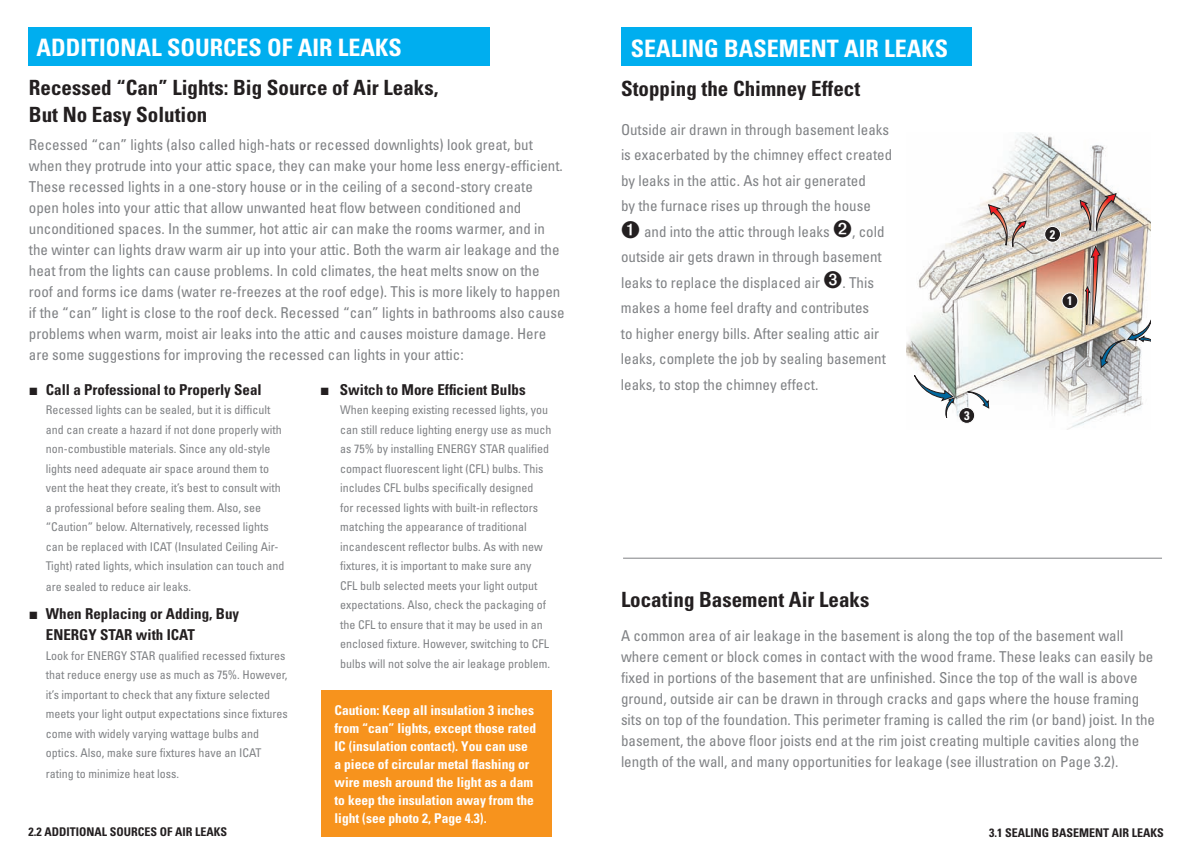
<style>
.page{position:relative;width:1188px;height:864px;background:#fff}
.page>*{position:absolute;margin:0;border:0;box-sizing:border-box;transform-origin:0 0}
.t1{font:700 condensed 24px "Univers";color:#fff}
.t2{font:700 condensed 21px/27px "Univers";color:#231f20}
.t3{font:condensed 15px/21px "Univers";color:#808285}
.t4{font:700 condensed 15px "Univers";color:#231f20}
.t5{font:700 condensed 13.5px/18px "Univers";color:#fff}
.t6{font:700 condensed 12.45px "Univers";color:#fff}
.t7{font:condensed 12px/19.5px "Univers";color:#808285}
.t8{font:700 condensed 12px "Univers";color:#231f20}
.s1{color:#231f20}
</style>
<div class="page">
<hr style="left:623px;top:558px;width:539px;height:1px;background:#808285">
<div style="left:28px;top:28px;width:462px;height:38px;background:#00aeef"></div>
<div style="left:621px;top:28px;width:351px;height:38px;background:#00aeef"></div>
<div style="left:321px;top:691px;width:230px;height:146px;background:#f7931d"></div>
<img style="left:907px;top:133px;width:244px;height:297px">
<svg style="left:967px;top:391px;width:22px;height:17px"></svg>
<svg style="left:914px;top:375px;width:41px;height:43px"></svg>
<svg style="left:988px;top:204px;width:39px;height:43px;background:#c7b7af"></svg>
<svg style="left:1080px;top:193px;width:36px;height:41px"></svg>
<div style="left:1045px;top:226px;width:15px;height:16px;background:#231f20;border-radius:50%"></div>
<div style="left:1044px;top:226px;width:17px;height:17px;border:1px solid #fff;border-radius:50%"></div>
<div style="left:959px;top:408px;width:16px;height:15px;background:#231f20;border-radius:50%"></div>
<div style="left:959px;top:407px;width:16px;height:17px;border:1px solid #fff;border-radius:50%"></div>
<img style="left:1085px;top:246px;width:66px;height:122px">
<div style="left:1062px;top:293px;width:16px;height:16px;background:#231f20;border-radius:50%"></div>
<div style="left:1062px;top:293px;width:16px;height:16px;border:1px solid #fff;border-radius:50%"></div>
<h1 class="t1" style="left:37px;top:32px;width:367px">ADDITIONAL SOURCES OF AIR LEAKS</h1>
<h1 class="t1" style="left:631px;top:34px;width:319px">SEALING BASEMENT AIR LEAKS</h1>
<h2 class="t2" style="left:29px;top:74px;width:411px">Recessed “Can” Lights: Big Source of Air Leaks,<br>But No Easy Solution</h2>
<p class="t3" style="left:29px;top:134px;width:537px">Recessed “can” lights (also called high-hats or recessed downlights) look great, but when they protrude into your attic space, they can make your home less energy-efficient.<br>These recessed lights in a one-story house or in the ceiling of a second-story create open holes into your attic that allow unwanted heat flow between conditioned and unconditioned spaces. In the summer, hot attic air can make the rooms warmer, and in the winter can lights draw warm air up into your attic. Both the warm air leakage and the heat from the lights can cause problems. In cold climates, the heat melts snow on the roof and forms ice dams (water re-freezes at the roof edge). This is more likely to happen if the “can” light is close to the roof deck. Recessed “can” lights in bathrooms also cause problems when warm, moist air leaks into the attic and causes moisture damage. Here are some suggestions for improving the recessed can lights in your attic:</p>
<p class="t4" style="left:29px;top:380px;width:234px">■ Call a Professional to Properly Seal</p>
<p class="t4" style="left:321px;top:380px;width:207px">■ Switch to More Efficient Bulbs</p>
<p class="t7" style="left:46px;top:400px;width:226px">Recessed lights can be sealed, but it is difficult</p>
<p class="t7" style="left:340px;top:400px;width:209px">When keeping existing recessed lights, you</p>
<p class="t7" style="left:46px;top:420px;width:237px">and can create a hazard if not done properly with</p>
<p class="t7" style="left:340px;top:420px;width:213px">can still reduce lighting energy use as much</p>
<p class="t7" style="left:46px;top:439px;width:226px">non-combustible materials. Since any old-style</p>
<p class="t7" style="left:340px;top:439px;width:211px">as 75% by installing ENERGY STAR qualified</p>
<p class="t7" style="left:46px;top:459px;width:225px">lights need adequate air space around them to</p>
<p class="t7" style="left:340px;top:459px;width:205px">compact fluorescent light (CFL) bulbs. This</p>
<p class="t7" style="left:46px;top:478px;width:237px">vent the heat they create, it’s best to consult with</p>
<p class="t7" style="left:340px;top:478px;width:195px">includes CFL bulbs specifically designed</p>
<p class="t7" style="left:46px;top:498px;width:217px">a professional before sealing them. Also, see</p>
<p class="t7" style="left:340px;top:498px;width:199px">for recessed lights with built-in reflectors</p>
<p class="t7" style="left:46px;top:517px;width:225px">“Caution” below. Alternatively, recessed lights</p>
<p class="t7" style="left:340px;top:517px;width:188px">matching the appearance of traditional</p>
<p class="t7" style="left:46px;top:537px;width:234px">can be replaced with ICAT (Insulated Ceiling Air-</p>
<p class="t7" style="left:340px;top:537px;width:204px">incandescent reflector bulbs. As with new</p>
<p class="t7" style="left:46px;top:556px;width:240px">Tight) rated lights, which insulation can touch and</p>
<p class="t7" style="left:340px;top:556px;width:193px">fixtures, it is important to make sure any</p>
<p class="t7" style="left:46px;top:577px;width:147px">are sealed to reduce air leaks.</p>
<p class="t7" style="left:340px;top:576px;width:207px">CFL bulb selected meets your light output expectations. Also, check the packaging of</p>
<p class="t4" style="left:29px;top:605px;width:211px">■ When Replacing or Adding, Buy</p>
<p class="t7" style="left:340px;top:615px;width:204px">the CFL to ensure that it may be used in an</p>
<p class="t4" style="left:46px;top:626px;width:151px">ENERGY STAR with ICAT</p>
<p class="t7" style="left:340px;top:634px;width:211px">enclosed fixture. However, switching to CFL</p>
<p class="t7" style="left:46px;top:645px;width:241px">Look for ENERGY STAR qualified recessed fixtures</p>
<p class="t7" style="left:340px;top:654px;width:211px">bulbs will not solve the air leakage problem.</p>
<p class="t7" style="left:46px;top:665px;width:243px">that reduce energy use as much as 75%. However, it’s important to check that any fixture selected meets your light output expectations since fixtures come with widely varying wattage bulbs and optics. Also, make sure fixtures have an ICAT</p>
<p class="t7" style="left:46px;top:764px;width:135px">rating to minimize heat loss.</p>
<h2 class="t2" style="left:621px;top:74px;width:241px">Stopping the Chimney Effect</h2>
<p class="t3" style="left:621px;top:116px;width:273px;line-height:25.5px">Outside air drawn in through basement leaks is exacerbated by the chimney effect created by leaks in the attic. As hot air generated<br>by the furnace rises up through the house <span class="s1">➊</span> and into the attic through leaks <span class="s1">➋</span>, cold outside air gets drawn in through basement leaks to replace the displaced air <span class="s1">➌</span>. This makes a home feel drafty and contributes<br>to higher energy bills. After sealing attic air leaks, complete the job by sealing basement leaks, to stop the chimney effect.</p>
<p class="t6" style="left:1050px;top:227px;width:7px">2</p>
<p class="t6" style="left:1067px;top:293px;width:7px">1</p>
<p class="t6" style="left:964px;top:408px;width:7px">3</p>
<h2 class="t2" style="left:621px;top:585px;width:250px">Locating Basement Air Leaks</h2>
<p class="t3" style="left:621px;top:625px;width:536px">A common area of air leakage in the basement is along the top of the basement wall where cement or block comes in contact with the wood frame. These leaks can easily be fixed in portions of the basement that are unfinished. Since the top of the wall is above ground, outside air can be drawn in through cracks and gaps where the house framing sits on top of the foundation. This perimeter framing is called the rim (or band) joist. In the basement, the above floor joists end at the rim joist creating multiple cavities along the length of the wall, and many opportunities for leakage (see illustration on Page 3.2).</p>
<p class="t5" style="left:334px;top:701px;width:203px">Caution: Keep all insulation 3 inches from “can” lights, except those rated IC (insulation contact). You can use a piece of circular metal flashing or wire mesh around the light as a dam to keep the insulation away from the light (see photo 2, Page 4.3).</p>
<p class="t8" style="left:28px;top:824px;width:200px">2.2 ADDITIONAL SOURCES OF AIR LEAKS</p>
<p class="t8" style="left:989px;top:825px;width:176px">3.1 SEALING BASEMENT AIR LEAKS</p>
</div>
